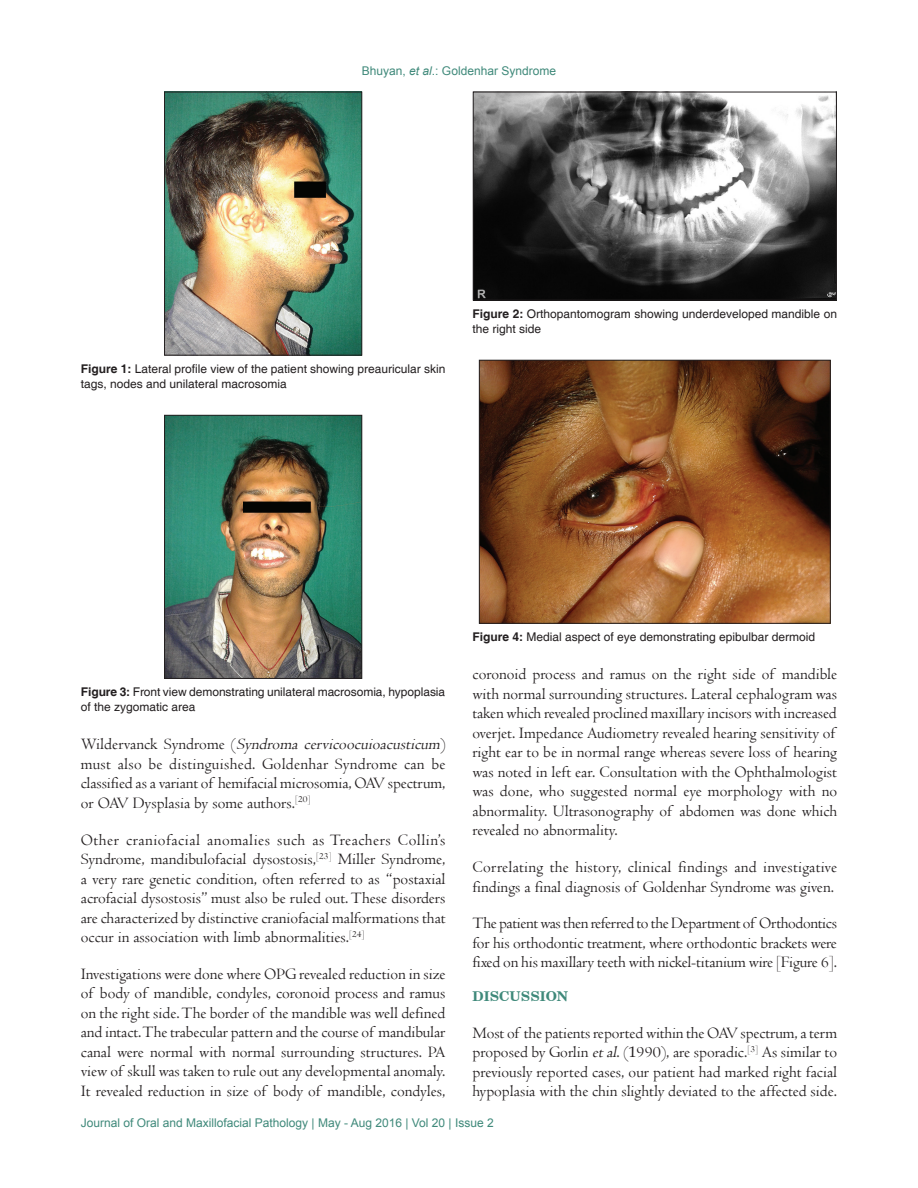
<style>
.page{position:relative;width:918px;height:1188px;background:#fff}
.page>*{position:absolute;margin:0;border:0;box-sizing:border-box;transform-origin:0 0}
.TX{font:16.5px/19.5px "Centaur";color:#231f20;text-align:justify}
.t1{font:700 13.5px "Century Schoolbook BT";color:#3f897a}
.FGC{font:12px/15px "Helvetica";color:#231f20}
.t2{font:12px "Arial";color:#3f897a}
.s1{font-style:italic}
.s2{font-weight:700}
.s3{font-family:"Book Antiqua";font-size:15.3px}
</style>
<div class="page">
<img style="left:166px;top:94px;width:194px;height:259px">
<div style="left:164px;top:92px;width:198px;height:263px;border:1px solid #231f20"></div>
<img style="left:475px;top:94px;width:360px;height:204px">
<div style="left:473px;top:92px;width:364px;height:208px;border:1px solid #231f20"></div>
<img style="left:166px;top:417px;width:194px;height:260px">
<div style="left:164px;top:415px;width:198px;height:264px;border:1px solid #231f20"></div>
<img style="left:481px;top:362px;width:348px;height:260px">
<div style="left:479px;top:360px;width:352px;height:264px;border:1px solid #231f20"></div>
<p class="t2" style="left:362px;top:63px;width:196px">Bhuyan, <span class="s1">et al</span>.: Goldenhar Syndrome</p>
<p class="FGC" style="left:81px;top:362px;width:366px"><span class="s2">Figure 1:</span> Lateral profile view of the patient showing preauricular skin tags, nodes and unilateral macrosomia</p>
<p class="FGC" style="left:472px;top:307px;width:366px"><span class="s2">Figure 2:</span> Orthopantomogram showing underdeveloped mandible on the right side</p>
<p class="FGC" style="left:81px;top:685px;width:366px"><span class="s2">Figure 3:</span> Front view demonstrating unilateral macrosomia, hypoplasia of the zygomatic area</p>
<p class="TX" style="left:81px;top:734px;width:366px">Wi l d e r v a n ck S yn d r o m e ( <span class="s1">Syndroma cervicoocuioacusticum</span>) must also be distinguished. Goldenhar Syndrome can be classified as a variant of hemifacial microsomia, OAV spectrum, or OAV Dysplasia by some authors.<sup>[20]</sup></p>
<p class="TX" style="left:81px;top:830px;width:366px">Other craniofacial anomalies such as Treachers Collin’s Syndrome, mandibulofacial dysostosis,<sup>[23]</sup> Miller Syndrome, a very rare genetic condition, often referred to as “postaxial acrofacial dysostosis” must also be ruled out. These disorders are characterized by distinctive craniofacial malformations that occur in association with limb abnormalities.<sup>[24]</sup></p>
<p class="TX" style="left:81px;top:964px;width:366px">Investigations were done where OPG revealed reduction in size of body of mandible, condyles, coronoid process and ramus on the right side. The border of the mandible was well defined and intact. The trabecular pattern and the course of mandibular canal were normal with normal surrounding structures. PA view of skull was taken to rule out any developmental anomaly.<br>It revealed reduction in size of body of mandible, condyles,</p>
<p class="FGC" style="left:472px;top:630px;width:344px"><span class="s2">Figure 4:</span> Medial aspect of eye demonstrating epibulbar dermoid</p>
<p class="TX" style="left:472px;top:664px;width:366px">coronoid process and ramus on the right side of mandible with normal surrounding structures. Lateral cephalogram was taken which revealed proclined maxillary incisors with increased overjet. Impedance Audiometry revealed hearing sensitivity of right ear to be in normal range whereas severe loss of hearing was noted in left ear. Consultation with the Ophthalmologist was done, who suggested normal eye morphology with no abnormality. Ultrasonography of abdomen was done which revealed no abnormality.</p>
<p class="TX" style="left:472px;top:857px;width:366px">Correlating the history, clinical findings and investigative findings a final diagnosis of Goldenhar Syndrome was given.</p>
<p class="TX" style="left:472px;top:913px;width:366px">The patient was then referred to the Department of Orthodontics for his orthodontic treatment, where orthodontic brackets were fixed on his maxillary teeth with nickel‑titanium wire [Figure 6].</p>
<h1 class="t1" style="left:472px;top:988px;width:97px">DISCUSSION</h1>
<p class="TX" style="left:472px;top:1023px;width:366px">Most of the patients reported within the OAV spectrum, a term proposed by Gorlin <span class="s1">etal</span>. (<span class="s3">1</span>990), are sporadic.<sup>[3]</sup> As similar to previously reported cases, our patient had marked right facial hypoplasia with the chin slightly deviated to the affected side.</p>
<p class="t2" style="left:81px;top:1115px;width:414px">Journal of Oral and Maxillofacial Pathology | May - Aug 2016 | Vol 20 | Issue 2</p>
</div>
